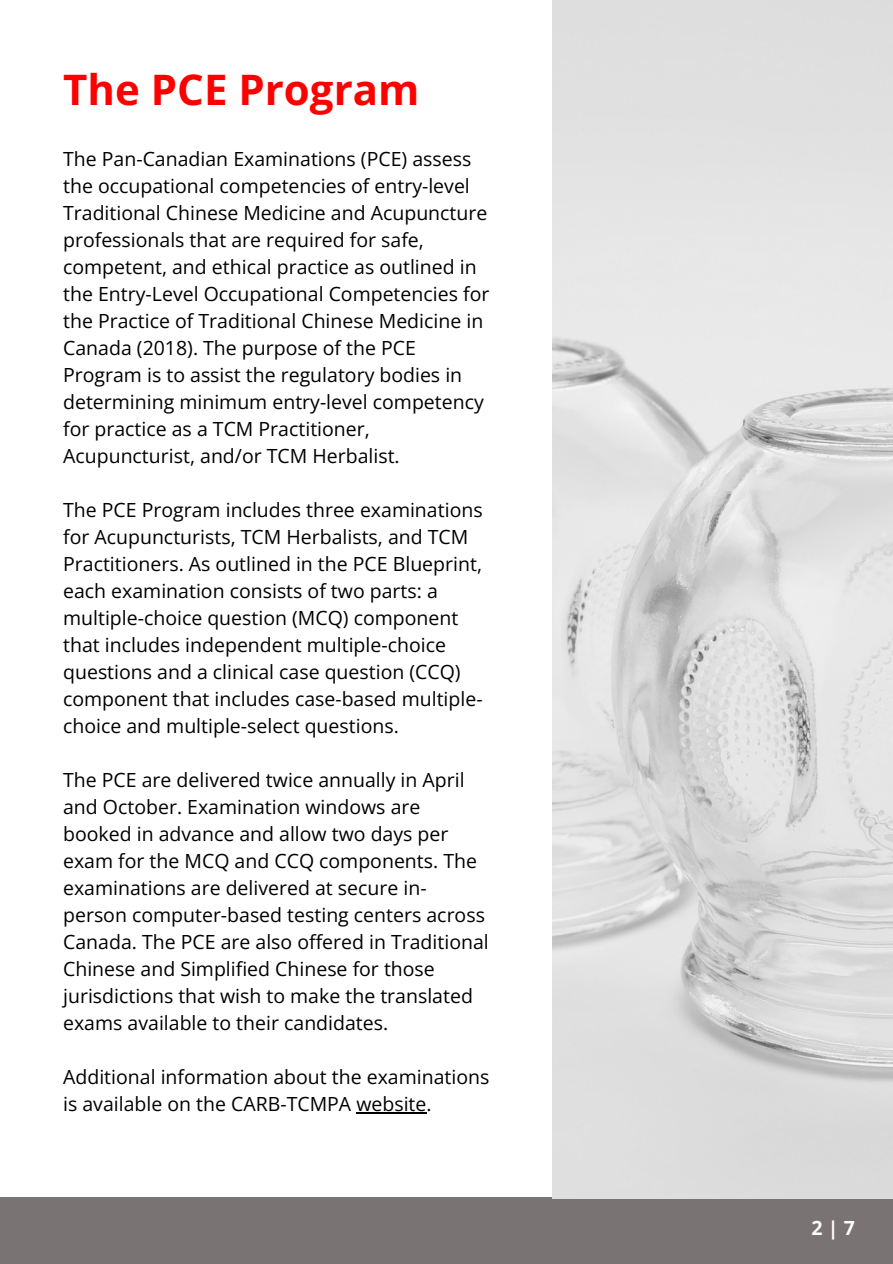
<style>
.page{position:relative;width:893px;height:1264px;background:#fff}
.page>*{position:absolute;margin:0;border:0;box-sizing:border-box;transform-origin:0 0}
.t1{font:700 42px "Open Sans";color:#fe0000}
.t2{font:19.5px/27px "Open Sans";color:#000}
.t3{font:700 19.5px "Open Sans";color:#fafbfb}
</style>
<div class="page">
<div style="left:0;top:1197px;width:892px;height:66px;background:#797373"></div>
<img style="left:552px;top:0;width:340px;height:1197px">
<hr style="left:356px;top:1112px;width:70px;height:1px;background:#000">
<p class="t1" style="left:63px;top:60px;width:357px">The PCE Program</p>
<p class="t2" style="left:63px;top:145px;width:427px">The Pan-Canadian Examinations (PCE) assess the occupational competencies of entry-level Traditional Chinese Medicine and Acupuncture professionals that are required for safe, competent, and ethical practice as outlined in the Entry-Level Occupational Competencies for the Practice of Traditional Chinese Medicine in Canada (2018). The purpose of the PCE Program is to assist the regulatory bodies in determining minimum entry-level competency for practice as a TCM Practitioner, Acupuncturist, and/or TCM Herbalist.</p>
<p class="t2" style="left:63px;top:496px;width:421px">The PCE Program includes three examinations for Acupuncturists, TCM Herbalists, and TCM Practitioners. As outlined in the PCE Blueprint, each examination consists of two parts: a multiple-choice question (MCQ) component that includes independent multiple-choice questions and a clinical case question (CCQ) component that includes case-based multiple&shy;choice and multiple-select questions.</p>
<p class="t2" style="left:63px;top:766px;width:427px">The PCE are delivered twice annually in April and October. Examination windows are booked in advance and allow two days per exam for the MCQ and CCQ components. The examinations are delivered at secure in&shy;person computer-based testing centers across Canada. The PCE are also offered in Traditional Chinese and Simplified Chinese for those jurisdictions that wish to make the translated exams available to their candidates.</p>
<p class="t2" style="left:63px;top:1063px;width:428px">Additional information about the examinations is available on the CARB-TCMPA website.</p>
<p class="t3" style="left:811px;top:1213px;width:45px">2|7</p>
</div>
